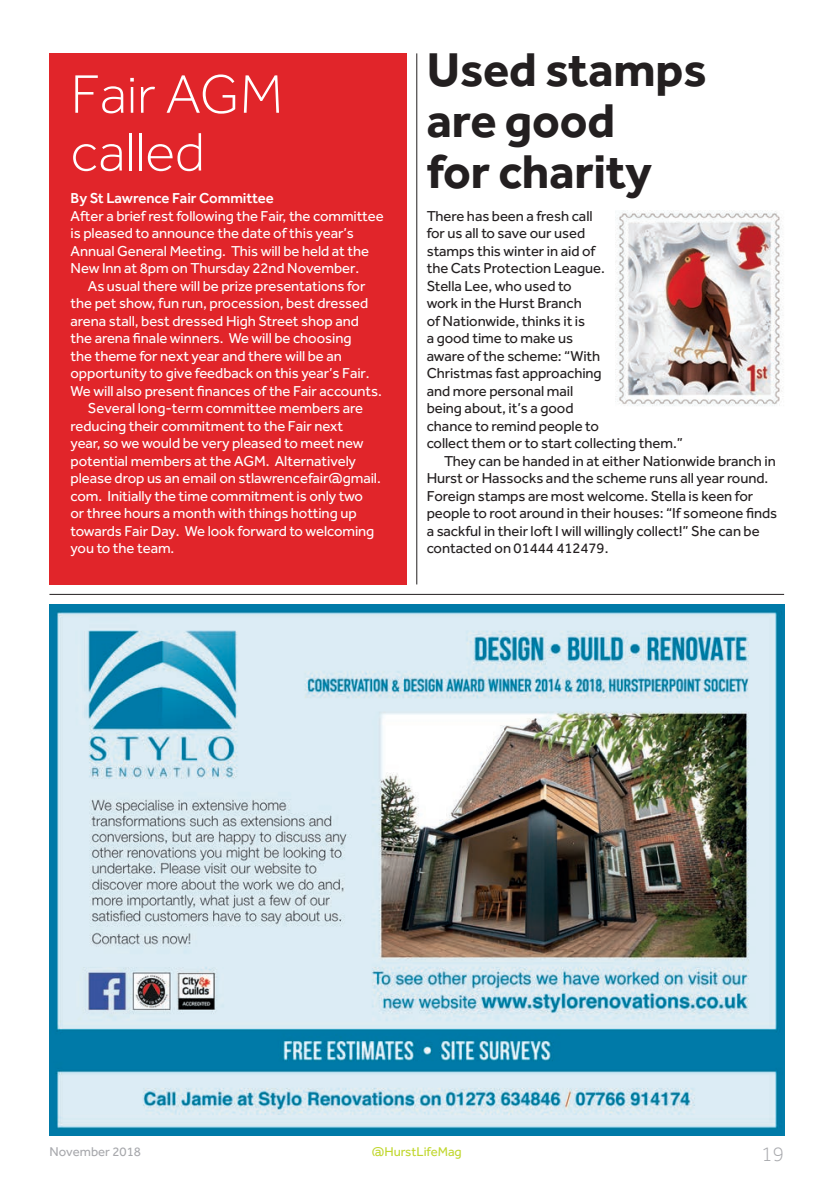
<style>
.page{position:relative;width:837px;height:1190px;background:#fff}
.page>*{position:absolute;margin:0;border:0;box-sizing:border-box;transform-origin:0 0}
.t1{font:300 56px/57.8px "Effra";letter-spacing:-.005em;color:#fff}
.t2{font:700 49px/50.8px "Effra";letter-spacing:-.005em;color:#231f20}
.t3{font:300 21px "Effra";color:#a8a9ad}
.t4{font:14.88px/17.5px "Effra";letter-spacing:-.005em;color:#fff}
.t5{font:14.88px "Effra";letter-spacing:-.005em;color:#231f20}
.t6{font:500 14.88px "Effra";letter-spacing:-.005em;color:#fff}
.t7{font:13.12px "Effra";color:#c1d72f}
.t8{font:13.12px "Effra";color:#a8a9ad}
</style>
<div class="page">
<hr style="left:49px;top:594px;width:735px;height:1px;background:#231f20">
<hr style="left:416px;top:53px;width:1px;height:531px;background:#231f20">
<img style="left:49px;top:604px;width:735px;height:531px">
<div style="left:49px;top:53px;width:358px;height:531px;background:#e1252a"></div>
<img style="left:615px;top:210px;width:169px;height:196px">
<h1 class="t1" style="left:71px;top:65px;width:214px">Fair AGM called</h1>
<p class="t6" style="left:71px;top:189px;width:205px">By St Lawrence Fair Committee</p>
<p class="t4" style="left:71px;top:207px;width:315px">After a brief rest following the Fair, the committee is pleased to announce the date of this year’s Annual General Meeting. This will be held at the New Inn at 8pm on Thursday 22nd November.</p>
<p class="t4" style="left:88px;top:277px;width:279px">As usual there will be prize presentations for</p>
<p class="t4" style="left:71px;top:294px;width:299px">the pet show, fun run, procession, best dressed</p>
<p class="t4" style="left:71px;top:312px;width:290px">arena stall, best dressed High Street shop and</p>
<p class="t4" style="left:71px;top:329px;width:282px">the arena finale winners. We will be choosing</p>
<p class="t4" style="left:71px;top:347px;width:273px">the theme for next year and there will be an</p>
<p class="t4" style="left:71px;top:364px;width:301px">opportunity to give feedback on this year’s Fair.</p>
<p class="t4" style="left:71px;top:382px;width:313px">We will also present finances of the Fair accounts.</p>
<p class="t4" style="left:88px;top:399px;width:276px">Several long-term committee members are</p>
<p class="t4" style="left:71px;top:417px;width:274px">reducing their commitment to the Fair next</p>
<p class="t4" style="left:71px;top:434px;width:294px">year, so we would be very pleased to meet new</p>
<p class="t4" style="left:71px;top:452px;width:287px">potential members at the AGM. Alternatively</p>
<p class="t4" style="left:71px;top:469px;width:312px">please drop us an email on stlawrencefair@gmail.</p>
<p class="t4" style="left:71px;top:487px;width:294px">com. Initially the time commitment is only two</p>
<p class="t4" style="left:71px;top:504px;width:287px">or three hours a month with things hotting up</p>
<p class="t4" style="left:71px;top:522px;width:305px">towards Fair Day. We look forward to welcoming</p>
<p class="t4" style="left:71px;top:539px;width:105px">you to the team.</p>
<h2 class="t2" style="left:426px;top:43px;width:282px">Used stamps are good<br>for charity</h2>
<p class="t5" style="left:426px;top:207px;width:167px">There has been a fresh call</p>
<p class="t5" style="left:426px;top:225px;width:160px">for us all to save our used</p>
<p class="t5" style="left:426px;top:242px;width:170px">stamps this winter in aid of</p>
<p class="t5" style="left:426px;top:259px;width:180px">the Cats Protection League.</p>
<p class="t5" style="left:426px;top:277px;width:146px">Stella Lee, who used to</p>
<p class="t5" style="left:426px;top:294px;width:157px">work in the Hurst Branch</p>
<p class="t5" style="left:426px;top:312px;width:160px">of Nationwide, thinks it is</p>
<p class="t5" style="left:426px;top:329px;width:148px">a good time to make us</p>
<p class="t5" style="left:426px;top:347px;width:175px">aware of the scheme: “With</p>
<p class="t5" style="left:426px;top:364px;width:176px">Christmas fast approaching</p>
<p class="t5" style="left:426px;top:382px;width:148px">and more personal mail</p>
<p class="t5" style="left:426px;top:399px;width:148px">being about, it’s a good</p>
<p class="t5" style="left:426px;top:417px;width:174px">chance to remind people to</p>
<p class="t5" style="left:426px;top:434px;width:257px">collect them or to start collecting them.”</p>
<p class="t5" style="left:444px;top:452px;width:333px">They can be handed in at either Nationwide branch in</p>
<p class="t5" style="left:426px;top:469px;width:343px">Hurst or Hassocks and the scheme runs all year round.</p>
<p class="t5" style="left:426px;top:487px;width:328px">Foreign stamps are most welcome. Stella is keen for</p>
<p class="t5" style="left:426px;top:504px;width:352px">people to root around in their houses: “If someone finds</p>
<p class="t5" style="left:426px;top:522px;width:334px">a sackful in their loft I will willingly collect!” She can be</p>
<p class="t5" style="left:426px;top:539px;width:183px">contacted on 01444 412479.</p>
<p class="t8" style="left:49px;top:1143px;width:93px">November 2018</p>
<p class="t7" style="left:372px;top:1143px;width:91px">@HurstLifeMag</p>
<h3 class="t3" style="left:761px;top:1141px;width:24px">19</h3>
</div>
